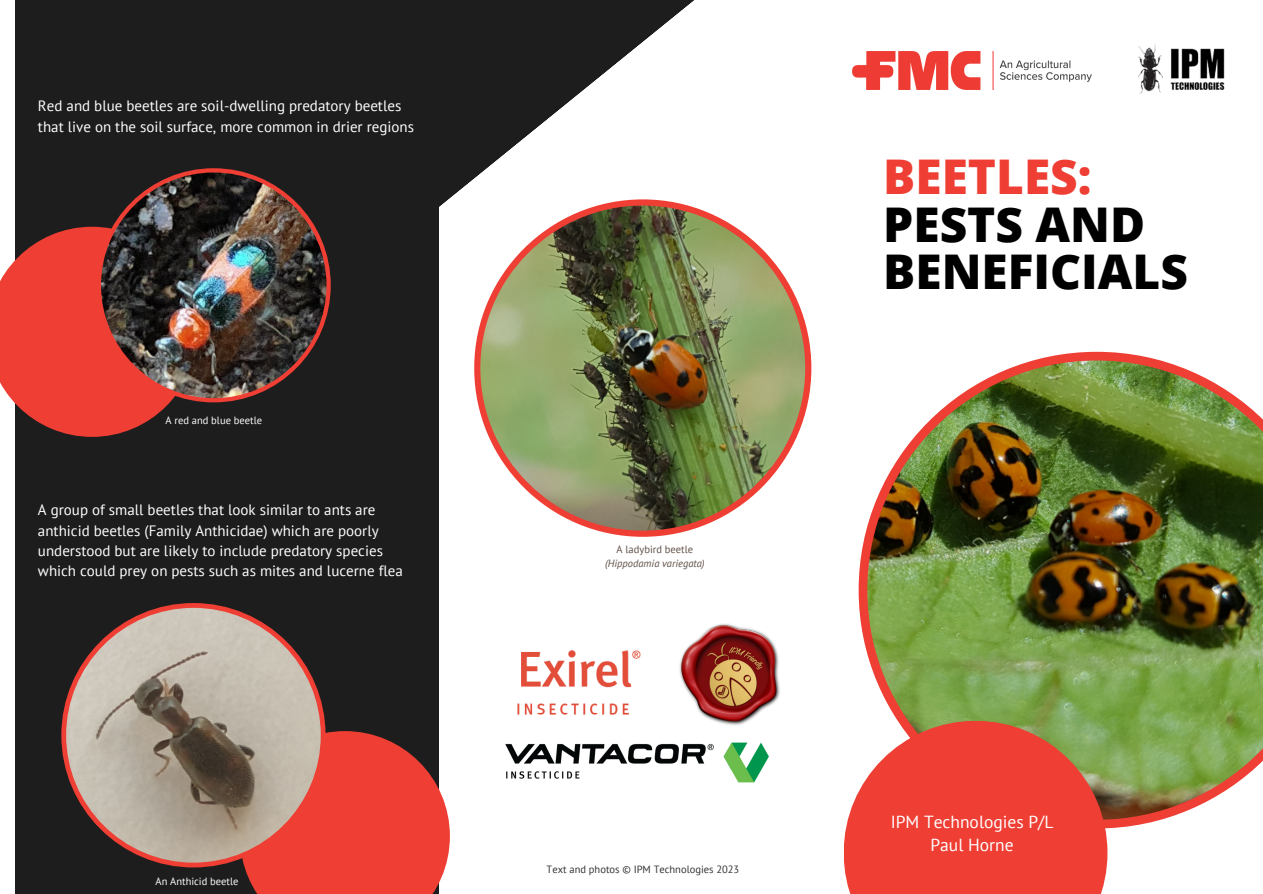
<style>
.page{position:relative;width:1263px;height:894px;background:#fff}
.page>*{position:absolute;margin:0;border:0;box-sizing:border-box;transform-origin:0 0}
.t1{font:800 47.85px/47.4px "Open Sans";color:#000}
.t2{font:800 47.85px "Open Sans";color:#ef3e33}
.t3{font:17.55px "PT Sans";color:#fff}
.t4{font:15px/20.2px "PT Sans";color:#fff}
.t5{font:italic 10.5px/14px "PT Sans";color:#605047;text-align:center}
.t6{font:10.5px "PT Sans";color:#323232}
.t7{font:10.5px "PT Sans";color:#fff}
.s1{font-style:normal}
</style>
<div class="page">
<svg style="left:439px;top:0;width:255px;height:207px;fill:#1d1d1d"></svg>
<div style="left:15px;top:0;width:424px;height:893px;background:#1d1d1d"></div>
<svg style="left:0;top:227px;width:170px;height:210px"></svg>
<img style="left:97px;top:168px;width:234px;height:234px">
<img style="left:853px;top:51px;width:238px;height:38px">
<img style="left:1138px;top:43px;width:87px;height:51px">
<img style="left:859px;top:352px;width:404px;height:476px">
<svg style="left:844px;top:720px;width:263px;height:173px;background:#e55545"></svg>
<svg style="left:244px;top:731px;width:206px;height:162px;background:#df443b"></svg>
<svg style="left:61px;top:603px;width:265px;height:264px"></svg>
<img style="left:474px;top:199px;width:337px;height:337px">
<img style="left:517px;top:650px;width:124px;height:65px">
<img style="left:679px;top:623px;width:101px;height:102px">
<img style="left:505px;top:742px;width:264px;height:41px">
<p class="t4" style="left:38px;top:96px;width:378px">Red and blue beetles are soil-dwelling predatory beetles that live on the soil surface, more common in drier regions</p>
<p class="t7" style="left:166px;top:413px;width:98px">A red and blue beetle</p>
<p class="t4" style="left:38px;top:499px;width:366px">A group of small beetles that look similar to ants are anthicid beetles (Family Anthicidae) which are poorly understood but are likely to include predatory species which could prey on pests such as mites and lucerne flea</p>
<p class="t7" style="left:156px;top:873px;width:84px">An Anthicid beetle</p>
<p class="t5" style="left:605px;top:542px;width:101px"><span class="s1">A ladybird beetle </span>(Hippodamia variegata)</p>
<p class="t6" style="left:547px;top:861px;width:194px">Text and photos © IPM Technologies 2023</p>
<p class="t2" style="left:883px;top:143px;width:210px">BEETLES:</p>
<p class="t1" style="left:883px;top:199px;width:306px">PESTS AND<br>BENEFICIALS</p>
<p class="t3" style="left:891px;top:810px;width:164px">IPM Technologies P/L</p>
<p class="t3" style="left:930px;top:833px;width:85px">Paul Horne</p>
</div>
